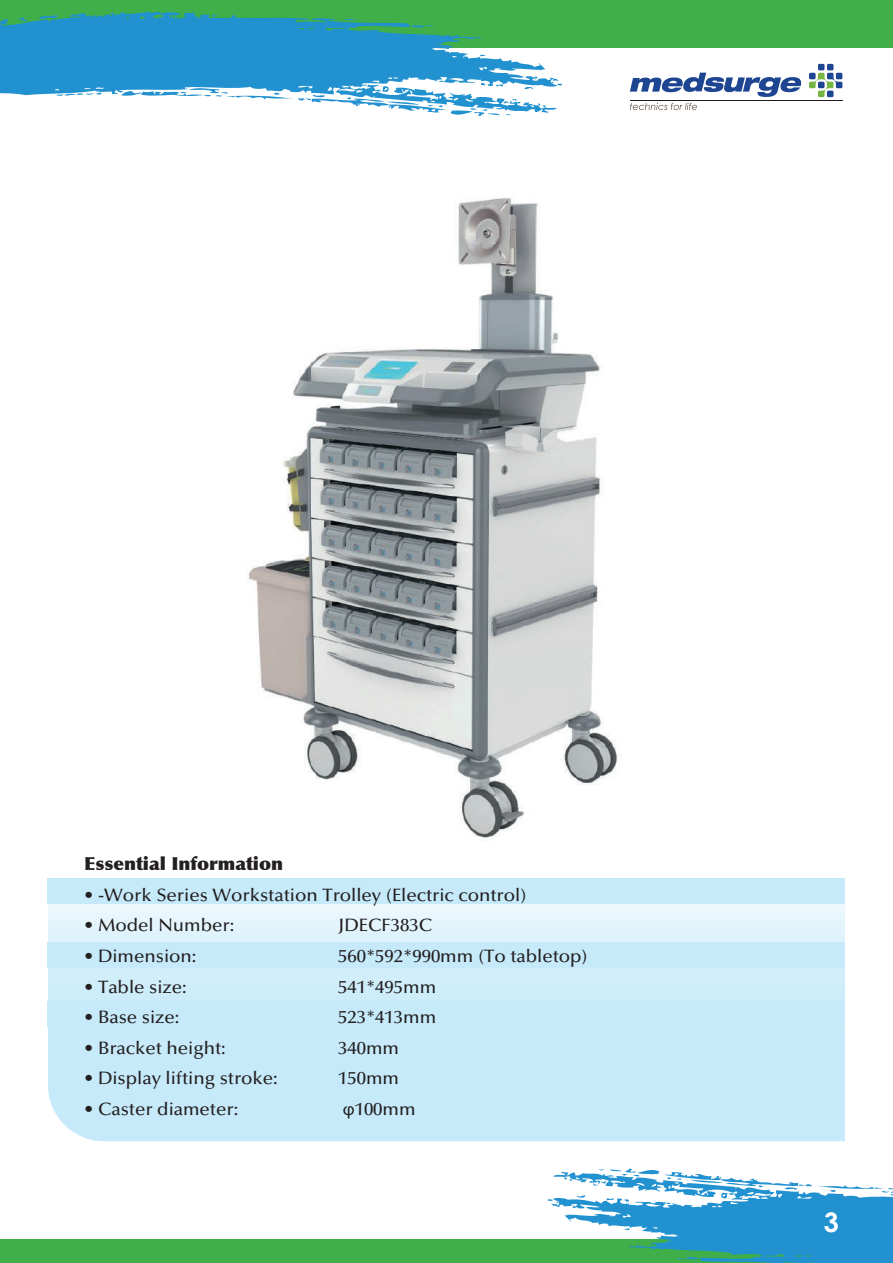
<style>
.page{position:relative;width:893px;height:1263px;background:#fff}
.page>*{position:absolute;margin:0;border:0;box-sizing:border-box;transform-origin:0 0}
.t1{font:700 27px "Century Gothic";color:#fff}
.t2{font:500 18px "Optima LT Std";color:#231f20;scale:1.04 1}
.t3{font:900 18px "Optima LT Std";color:#231f20;scale:1.04 1}
.s1{font-family:"Myriad Pro";font-weight:400}
</style>
<div class="page">
<svg style="left:48px;top:903px;width:797px;height:238px;background:#ceecfa"></svg>
<div style="left:0;top:0;width:892px;height:48px;background:#40ae49"></div>
<div style="left:0;top:1239px;width:892px;height:24px;background:#40ae49"></div>
<svg style="left:809px;top:64px;width:33px;height:33px"></svg>
<svg style="left:630px;top:103px;width:67px;height:7px"></svg>
<svg style="left:630px;top:73px;width:171px;height:24px"></svg>
<svg style="left:0;top:11px;width:559px;height:102px;fill:#2291d0"></svg>
<svg style="left:211px;top:14px;width:7px;height:3px"></svg>
<svg style="left:410px;top:24px;width:23px;height:6px"></svg>
<svg style="left:480px;top:54px;width:6px;height:2px"></svg>
<svg style="left:121px;top:83px;width:395px;height:33px"></svg>
<svg style="left:548px;top:1168px;width:344px;height:95px"></svg>
<div style="left:48px;top:878px;width:797px;height:25px;background:#c6eafa"></div>
<div style="left:48px;top:942px;width:797px;height:25px;background:#c6eafa"></div>
<div style="left:48px;top:1001px;width:797px;height:26px;background:#c6eafa"></div>
<img style="left:248px;top:197px;width:373px;height:643px">
<p class="t3" style="left:84px;top:853px;width:193px">Essential Information</p>
<p class="t2" style="left:84px;top:884px;width:427px">• -Work Series Workstation Trolley (Electric control)</p>
<p class="t2" style="left:84px;top:915px;width:146px">• Model Number:</p>
<p class="t2" style="left:338px;top:915px;width:92px">JDECF383C</p>
<p class="t2" style="left:84px;top:946px;width:110px">• Dimension:</p>
<p class="t2" style="left:338px;top:946px;width:242px">560*592*990mm (To tabletop)</p>
<p class="t2" style="left:84px;top:976px;width:100px">• Table size:</p>
<p class="t2" style="left:338px;top:976px;width:96px">541*495mm</p>
<p class="t2" style="left:84px;top:1007px;width:93px">• Base size:</p>
<p class="t2" style="left:338px;top:1007px;width:96px">523*413mm</p>
<p class="t2" style="left:84px;top:1037px;width:138px">• Bracket height:</p>
<p class="t2" style="left:338px;top:1037px;width:60px">340mm</p>
<p class="t2" style="left:84px;top:1068px;width:188px">• Display lifting stroke:</p>
<p class="t2" style="left:338px;top:1068px;width:60px">150mm</p>
<p class="t2" style="left:84px;top:1099px;width:150px">• Caster diameter:</p>
<p class="t2" style="left:343px;top:1099px;width:72px"><span class="s1">φ</span>100mm</p>
<h1 class="t1" style="left:824px;top:1202px;width:17px">3</h1>
</div>
